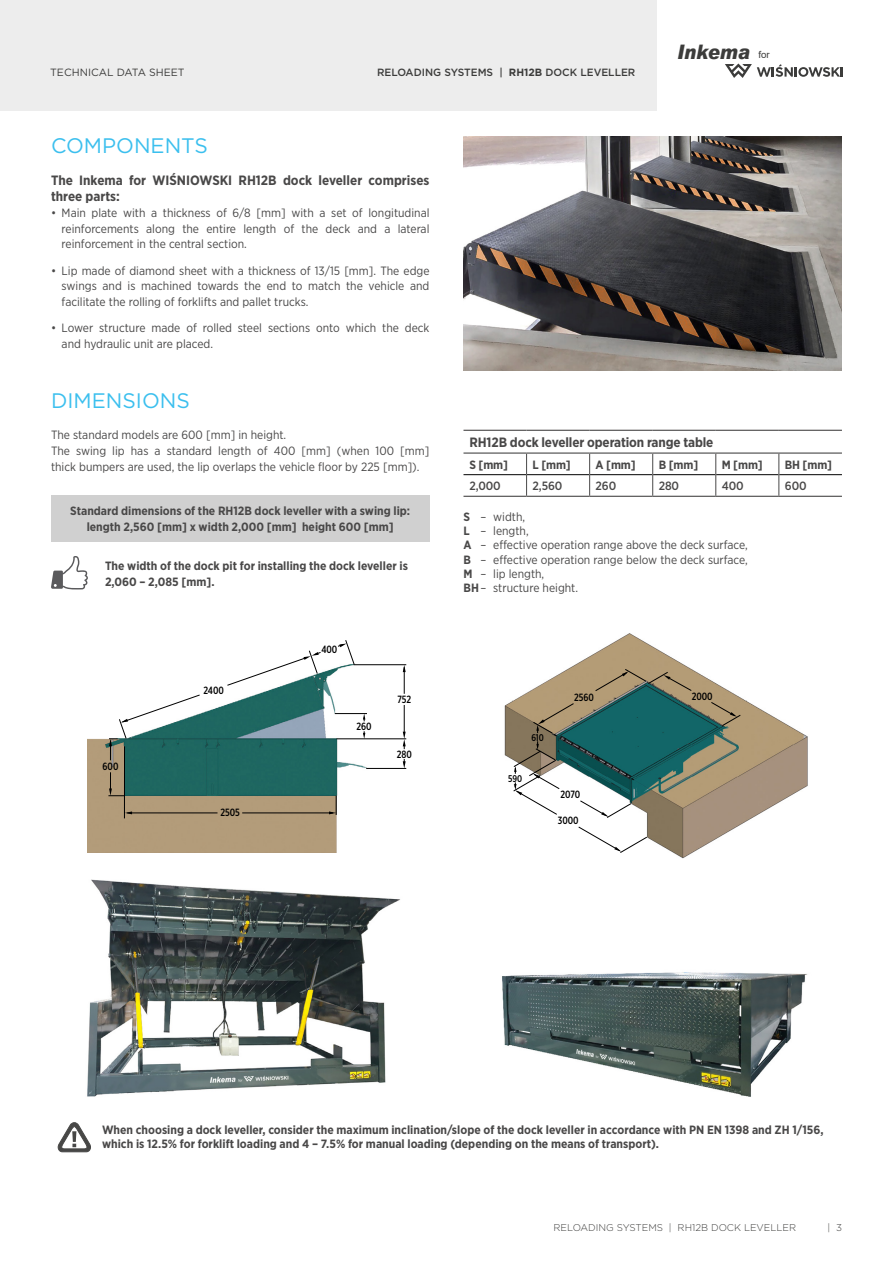
<style>
.page{position:relative;width:893px;height:1263px;background:#fff}
.page>*{position:absolute;margin:0;border:0;box-sizing:border-box;transform-origin:0 0}
.t1{font:21px "Gotham";color:#3bbfee}
.t2{font:italic 900 19.95px "Arial";color:#3c3c3b;scale:.9 1}
.t3{font:700 13.5px/15.8px "Gotham Narrow";color:#494848}
.t4{font:12px/15.8px "Gotham Narrow";color:#494848}
.t5{font:700 12px/15.8px "Gotham Narrow";color:#494848}
.t6{font:500 12px "Gotham Narrow";letter-spacing:-.01em;color:#494848}
.t7{font:500 10.5px "Gotham X Narrow";color:#000}
.t8{font:500 10.5px "Gotham";color:#3c3c3b}
.t9{font:10.5px "Gotham";color:#3c3c3b}
.t10{font:300 9.75px "Gotham";color:#3c3c3b}
.t11{font:500 9.75px "Gotham X Narrow";color:#000}
.s1{font-weight:700}
.s2{font-weight:400;font-style:normal;font-size:9.75px}
</style>
<div class="page">
<div style="left:0;top:0;width:657px;height:111px;background:#ededed"></div>
<svg style="left:725px;top:64px;width:118px;height:14px"></svg>
<img style="left:504px;top:633px;width:304px;height:226px">
<svg style="left:533px;top:703px;width:41px;height:30px"></svg>
<svg style="left:595px;top:669px;width:97px;height:22px;background:#9d8d6d"></svg>
<svg style="left:711px;top:702px;width:30px;height:24px"></svg>
<svg style="left:513px;top:741px;width:47px;height:74px"></svg>
<svg style="left:580px;top:800px;width:51px;height:18px"></svg>
<svg style="left:578px;top:827px;width:69px;height:26px"></svg>
<img style="left:88px;top:662px;width:282px;height:191px">
<hr style="left:337px;top:738px;width:69px;height:1px;background:#000">
<hr style="left:366px;top:768px;width:40px;height:1px;background:#000">
<hr style="left:354px;top:664px;width:52px;height:1px;background:#000">
<hr style="left:335px;top:713px;width:32px;height:1px;background:#000">
<hr style="left:124px;top:746px;width:1px;height:72px;background:#000">
<hr style="left:127px;top:813px;width:90px;height:1px;background:#000">
<svg style="left:403px;top:665px;width:3px;height:29px"></svg>
<svg style="left:363px;top:713px;width:2px;height:8px"></svg>
<svg style="left:125px;top:811px;width:7px;height:3px"></svg>
<svg style="left:329px;top:796px;width:8px;height:19px"></svg>
<svg style="left:109px;top:695px;width:91px;height:65px"></svg>
<svg style="left:227px;top:650px;width:94px;height:36px"></svg>
<svg style="left:108px;top:772px;width:16px;height:24px"></svg>
<hr style="left:242px;top:813px;width:91px;height:1px;background:#000">
<svg style="left:338px;top:640px;width:16px;height:25px"></svg>
<svg style="left:403px;top:705px;width:3px;height:44px"></svg>
<svg style="left:403px;top:759px;width:3px;height:9px"></svg>
<svg style="left:363px;top:731px;width:2px;height:8px"></svg>
<div style="left:51px;top:495px;width:378px;height:47px;background:#d0d0d0"></div>
<svg style="left:51px;top:556px;width:37px;height:33px"></svg>
<hr style="left:463px;top:474px;width:63px;height:1px;background:#000">
<hr style="left:527px;top:474px;width:62px;height:1px;background:#000">
<hr style="left:590px;top:474px;width:62px;height:1px;background:#000">
<hr style="left:653px;top:474px;width:62px;height:1px;background:#000">
<hr style="left:716px;top:474px;width:62px;height:1px;background:#000">
<hr style="left:779px;top:474px;width:63px;height:1px;background:#000">
<svg style="left:526px;top:454px;width:1px;height:42px"></svg>
<svg style="left:589px;top:454px;width:1px;height:42px"></svg>
<svg style="left:652px;top:454px;width:1px;height:42px"></svg>
<svg style="left:715px;top:454px;width:1px;height:42px"></svg>
<svg style="left:778px;top:454px;width:1px;height:42px"></svg>
<hr style="left:463px;top:430px;width:64px;height:1px;background:#494848">
<hr style="left:527px;top:430px;width:63px;height:1px;background:#494848">
<hr style="left:590px;top:430px;width:63px;height:1px;background:#494848">
<hr style="left:653px;top:430px;width:63px;height:1px;background:#494848">
<hr style="left:716px;top:430px;width:63px;height:1px;background:#494848">
<hr style="left:779px;top:430px;width:63px;height:1px;background:#494848">
<hr style="left:463px;top:452px;width:64px;height:2px;background:#494848">
<hr style="left:527px;top:452px;width:63px;height:2px;background:#494848">
<hr style="left:590px;top:452px;width:63px;height:2px;background:#494848">
<hr style="left:653px;top:452px;width:63px;height:2px;background:#494848">
<hr style="left:716px;top:452px;width:63px;height:2px;background:#494848">
<hr style="left:779px;top:452px;width:63px;height:2px;background:#494848">
<hr style="left:463px;top:496px;width:64px;height:1px;background:#494848">
<hr style="left:527px;top:496px;width:63px;height:1px;background:#494848">
<hr style="left:590px;top:496px;width:63px;height:1px;background:#494848">
<hr style="left:653px;top:496px;width:63px;height:1px;background:#494848">
<hr style="left:716px;top:496px;width:63px;height:1px;background:#494848">
<hr style="left:779px;top:496px;width:63px;height:1px;background:#494848">
<svg style="left:58px;top:1122px;width:33px;height:30px"></svg>
<img style="left:463px;top:136px;width:379px;height:234px">
<img style="left:87px;top:879px;width:313px;height:218px">
<img style="left:502px;top:972px;width:306px;height:125px">
<p class="t9" style="left:50px;top:66px;width:136px">TECHNICAL DATA SHEET</p>
<p class="t8" style="left:377px;top:66px;width:260px">RELOADING SYSTEMS | <span class="s1">RH12B</span> DOCK LEVELLER</p>
<h1 class="t1" style="left:51px;top:132px;width:159px">COMPONENTS</h1>
<p class="t3" style="left:51px;top:173px;width:380px">The Inkema for WIŚNIOWSKI RH12B dock leveller comprises three parts:</p>
<p class="t4" style="left:62px;top:205px;width:369px;text-align:justify;text-indent:-11px">• Main plate with a thickness of 6/8 [mm] with a set of longitudinal reinforcements along the entire length of the deck and a lateral reinforcement in the central section.</p>
<p class="t4" style="left:62px;top:262px;width:369px;text-align:justify;text-indent:-11px">• Lip made of diamond sheet with a thickness of 13/15 [mm]. The edge swings and is machined towards the end to match the vehicle and facilitate the rolling of forklifts and pallet trucks.</p>
<p class="t4" style="left:62px;top:320px;width:369px;text-indent:-11px">• Lower structure made of rolled steel sections onto which the deck and hydraulic unit are placed.</p>
<h2 class="t2" style="left:677px;top:39px;width:104px">Inkema <span class="s2">for</span></h2>
<h1 class="t1" style="left:51px;top:387px;width:140px">DIMENSIONS</h1>
<p class="t4" style="left:51px;top:427px;width:380px">The standard models are 600 [mm] in height.<br>The swing lip has a standard length of 400 [mm] (when 100 [mm] thick bumpers are used, the lip overlaps the vehicle floor by 225 [mm]).</p>
<p class="t5" style="left:70px;top:503px;width:341px;text-align:center">Standard dimensions of the RH12B dock leveller with a swing lip: length 2,560 [mm] x width 2,000 [mm] height 600 [mm]</p>
<p class="t5" style="left:105px;top:558px;width:304px">The width of the dock pit for installing the dock leveller is<br>2,060 – 2,085 [mm].</p>
<p class="t7" style="left:103px;top:760px;width:17px">600</p>
<p class="t7" style="left:203px;top:684px;width:22px">2400</p>
<p class="t7" style="left:220px;top:806px;width:21px">2505</p>
<p class="t7" style="left:321px;top:642px;width:18px">400</p>
<p class="t7" style="left:357px;top:720px;width:17px">260</p>
<p class="t7" style="left:397px;top:693px;width:15px">752</p>
<p class="t7" style="left:397px;top:747px;width:17px">280</p>
<p class="t3" style="left:469px;top:434px;width:245px">RH12B dock leveller operation range table</p>
<p class="t5" style="left:469px;top:456px;width:40px">S [mm]</p>
<p class="t5" style="left:533px;top:456px;width:40px">L [mm]</p>
<p class="t5" style="left:596px;top:456px;width:42px">A [mm]</p>
<p class="t5" style="left:659px;top:456px;width:41px">B [mm]</p>
<p class="t5" style="left:722px;top:456px;width:43px">M [mm]</p>
<p class="t5" style="left:785px;top:456px;width:49px">BH [mm]</p>
<p class="t6" style="left:469px;top:478px;width:33px">2,000</p>
<p class="t6" style="left:533px;top:478px;width:31px">2,560</p>
<p class="t6" style="left:596px;top:478px;width:22px">260</p>
<p class="t6" style="left:659px;top:478px;width:22px">280</p>
<p class="t6" style="left:722px;top:478px;width:23px">400</p>
<p class="t6" style="left:785px;top:478px;width:23px">600</p>
<p class="t4" style="left:463px;top:509px;width:286px;line-height:14.2px"><span class="s1">S</span> – width,<br><span class="s1">L</span> – length,<br><span class="s1">A</span> – effective operation range above the deck surface,<br><span class="s1">B</span> – effective operation range below the deck surface,<br><span class="s1">M</span> – lip length,<br><span class="s1">BH</span>– structure height.</p>
<p class="t11" style="left:531px;top:731px;width:14px">610</p>
<p class="t11" style="left:508px;top:772px;width:16px">590</p>
<p class="t7" style="left:574px;top:691px;width:21px">2560</p>
<p class="t7" style="left:560px;top:788px;width:21px">2070</p>
<p class="t7" style="left:558px;top:814px;width:22px">3000</p>
<p class="t7" style="left:692px;top:690px;width:23px">2000</p>
<p class="t5" style="left:102px;top:1122px;width:723px;line-height:14.4px">When choosing a dock leveller, consider the maximum inclination/slope of the dock leveller in accordance with PN EN 1398 and ZH 1/156, which is 12.5% for forklift loading and 4 – 7.5% for manual loading (depending on the means of transport).</p>
<p class="t10" style="left:553px;top:1221px;width:244px">RELOADING SYSTEMS | RH12B DOCK LEVELLER</p>
<p class="t10" style="left:827px;top:1221px;width:16px">| 3</p>
</div>
